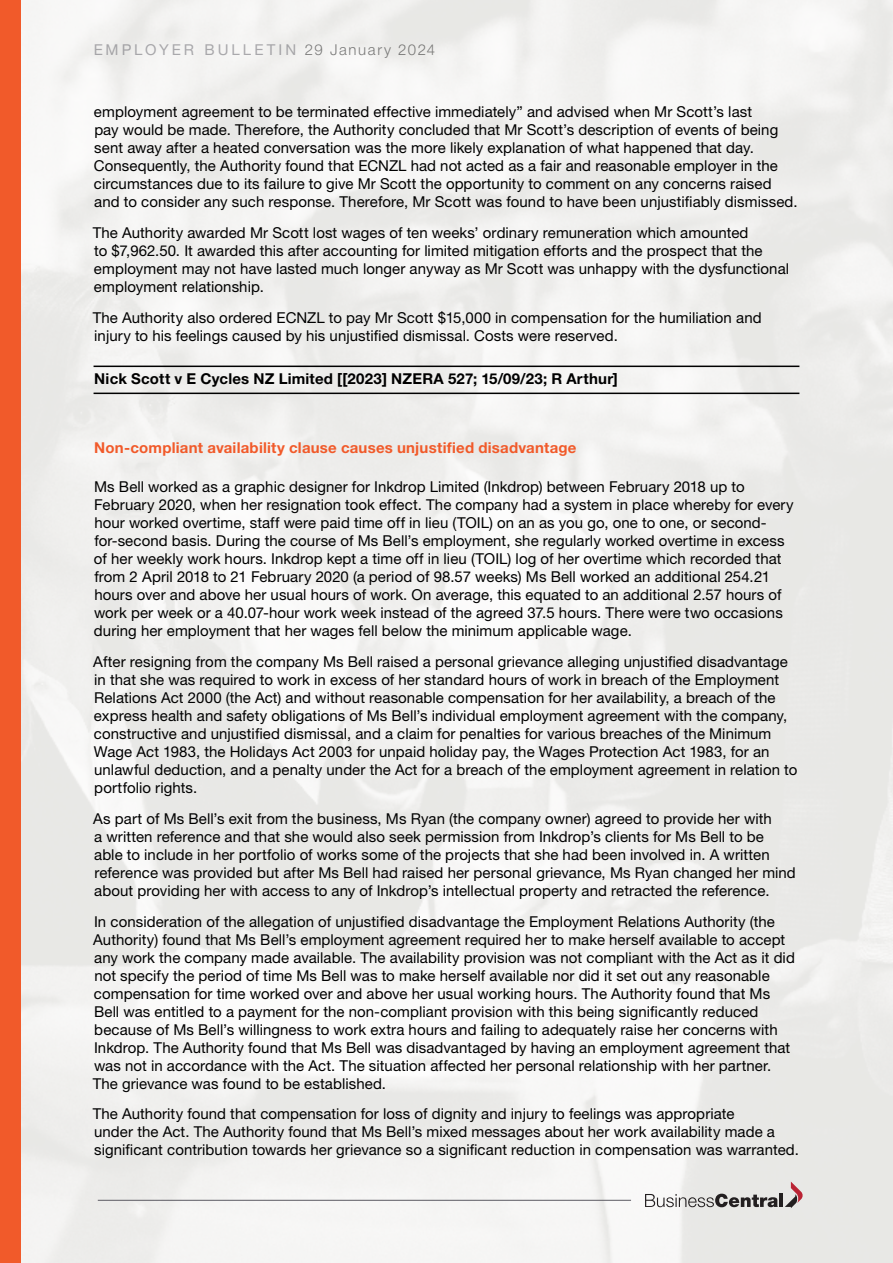
<style>
.page{position:relative;width:893px;height:1263px;background:#fff}
.page>*{position:absolute;margin:0;border:0;box-sizing:border-box;transform-origin:0 0}
.t1{font:15px/18px "Helvetica Neue LT Pro";letter-spacing:.005em;color:#000}
.t2{font:700 15px "Helvetica Neue LT Pro";letter-spacing:.015em;color:#f15a2a}
.t3{font:700 15px "Helvetica Neue LT Pro";letter-spacing:.015em;color:#000}
.t4{font:15px "Helvetica Neue LT Pro";letter-spacing:.2em;color:#5c5b63}
.s1{font-weight:300;color:#000}
</style>
<div class="page">
<img style="left:21px;top:0;width:872px;height:1263px">
<hr style="left:98px;top:1200px;width:533px;height:1px;background:#5c5b63">
<svg style="left:645px;top:1194px;width:133px;height:13px;background:#a19f9e"></svg>
<hr style="left:779px;top:1194px;width:4px;height:13px;background:#231f20">
<svg style="left:785px;top:1181px;width:18px;height:27px"></svg>
<div style="left:0;top:0;width:21px;height:1263px;background:#f15a2a"></div>
<hr style="left:94px;top:366px;width:705px;height:1px;background:#000">
<hr style="left:94px;top:393px;width:705px;height:1px;background:#000">
<p class="t4" style="left:94px;top:41px;width:343px">EMPLOYER BULLETIN <span class="s1">29 January 2024</span></p>
<p class="t1" style="left:94px;top:102px;width:705px">employment agreement to be terminated effective immediately” and advised when Mr Scott’s last<br>pay would be made. Therefore, the Authority concluded that Mr Scott’s description of events of being sent away after a heated conversation was the more likely explanation of what happened that day.<br>Consequently, the Authority found that ECNZL had not acted as a fair and reasonable employer in the circumstances due to its failure to give Mr Scott the opportunity to comment on any concerns raised and to consider any such response. Therefore, Mr Scott was found to have been unjustifiably dismissed.</p>
<p class="t1" style="left:93px;top:223px;width:698px">The Authority awarded Mr Scott lost wages of ten weeks’ ordinary remuneration which amounted<br>to $7,962.50. It awarded this after accounting for limited mitigation efforts and the prospect that the employment may not have lasted much longer anyway as Mr Scott was unhappy with the dysfunctional employment relationship.</p>
<p class="t1" style="left:93px;top:308px;width:670px">The Authority also ordered ECNZL to pay Mr Scott $15,000 in compensation for the humiliation and injury to his feelings caused by his unjustified dismissal. Costs were reserved.</p>
<p class="t3" style="left:94px;top:369px;width:525px">Nick Scott v E Cycles NZ Limited [[2023] NZERA 527; 15/09/23; R Arthur]</p>
<p class="t2" style="left:94px;top:438px;width:484px">Non-compliant availability clause causes unjustified disadvantage</p>
<p class="t1" style="left:94px;top:478px;width:701px">Ms Bell worked as a graphic designer for Inkdrop Limited (Inkdrop) between February 2018 up to February 2020, when her resignation took effect. The company had a system in place whereby for every hour worked overtime, staff were paid time off in lieu (TOIL) on an as you go, one to one, or second&shy;for-second basis. During the course of Ms Bell’s employment, she regularly worked overtime in excess of her weekly work hours. Inkdrop kept a time off in lieu (TOIL) log of her overtime which recorded that from 2 April 2018 to 21 February 2020 (a period of 98.57 weeks) Ms Bell worked an additional 254.21 hours over and above her usual hours of work. On average, this equated to an additional 2.57 hours of work per week or a 40.07-hour work week instead of the agreed 37.5 hours. There were two occasions during her employment that her wages fell below the minimum applicable wage.</p>
<p class="t1" style="left:93px;top:653px;width:705px">After resigning from the company Ms Bell raised a personal grievance alleging unjustified disadvantage in that she was required to work in excess of her standard hours of work in breach of the Employment Relations Act 2000 (the Act) and without reasonable compensation for her availability, a breach of the express health and safety obligations of Ms Bell’s individual employment agreement with the company, constructive and unjustified dismissal, and a claim for penalties for various breaches of the Minimum Wage Act 1983, the Holidays Act 2003 for unpaid holiday pay, the Wages Protection Act 1983, for an unlawful deduction, and a penalty under the Act for a breach of the employment agreement in relation to portfolio rights.</p>
<p class="t1" style="left:93px;top:809px;width:704px">As part of Ms Bell’s exit from the business, Ms Ryan (the company owner) agreed to provide her with<br>a written reference and that she would also seek permission from Inkdrop’s clients for Ms Bell to be<br>able to include in her portfolio of works some of the projects that she had been involved in. A written reference was provided but after Ms Bell had raised her personal grievance, Ms Ryan changed her mind about providing her with access to any of Inkdrop’s intellectual property and retracted the reference.</p>
<p class="t1" style="left:93px;top:912px;width:704px">In consideration of the allegation of unjustified disadvantage the Employment Relations Authority (the Authority) found that Ms Bell’s employment agreement required her to make herself available to accept any work the company made available. The availability provision was not compliant with the Act as it did not specify the period of time Ms Bell was to make herself available nor did it set out any reasonable compensation for time worked over and above her usual working hours. The Authority found that Ms Bell was entitled to a payment for the non-compliant provision with this being significantly reduced because of Ms Bell’s willingness to work extra hours and failing to adequately raise her concerns with Inkdrop. The Authority found that Ms Bell was disadvantaged by having an employment agreement that was not in accordance with the Act. The situation affected her personal relationship with her partner.<br>The grievance was found to be established.</p>
<p class="t1" style="left:93px;top:1105px;width:708px">The Authority found that compensation for loss of dignity and injury to feelings was appropriate<br>under the Act. The Authority found that Ms Bell’s mixed messages about her work availability made a significant contribution towards her grievance so a significant reduction in compensation was warranted.</p>
</div>
